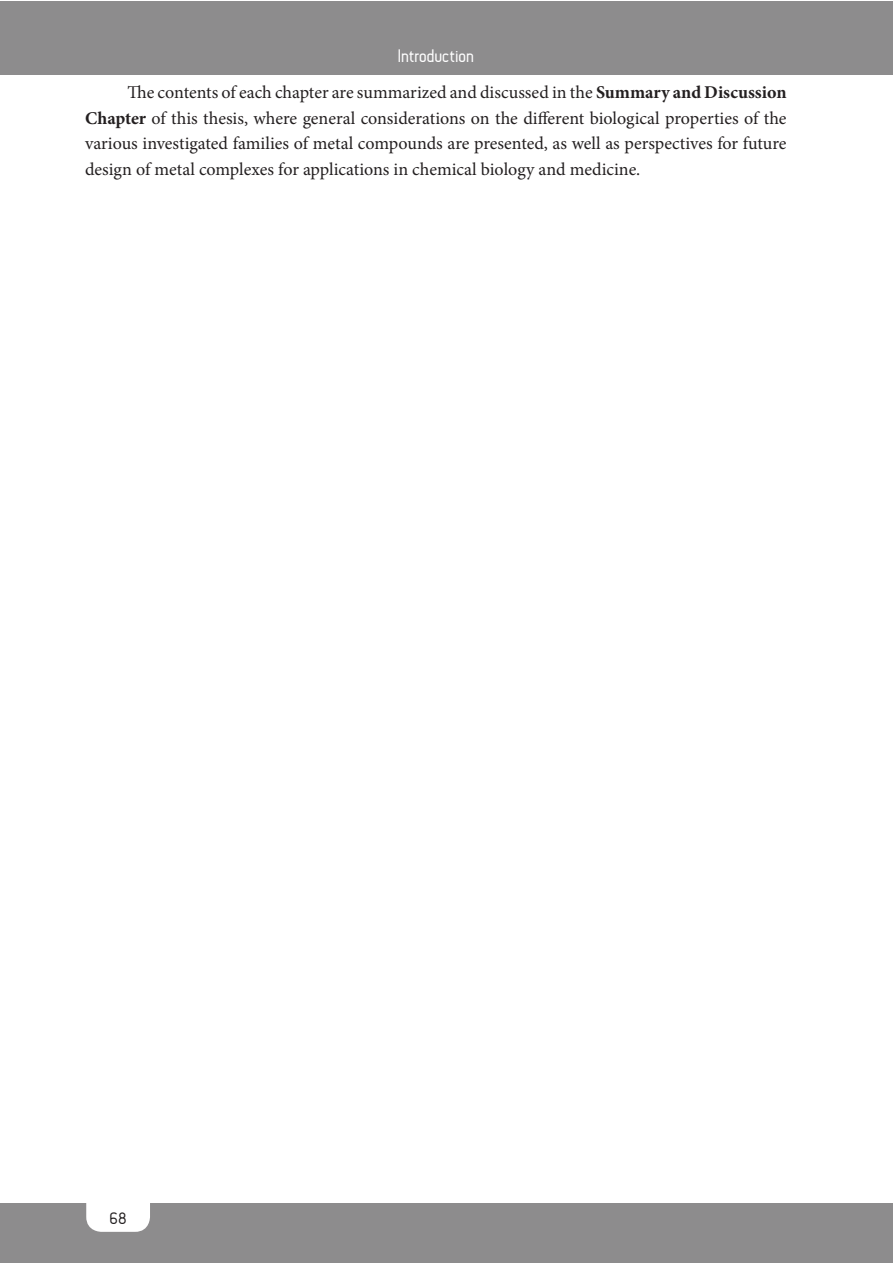
<style>
.page{position:relative;width:893px;height:1263px;background:#fff}
.page>*{position:absolute;margin:0;border:0;box-sizing:border-box;transform-origin:0 0}
.t1{font:18px/25.5px "Minion Pro";color:#231f20;text-align:justify}
.t2{font:18px "Anson";color:#fff}
.t3{font:16.5px "Anson";color:#231f20}
.s1{font-weight:700}
</style>
<div class="page">
<div style="left:0;top:1px;width:892px;height:73px;background:#8d8c8d"></div>
<div style="left:0;top:1203px;width:892px;height:60px;background:#8d8c8d"></div>
<svg style="left:86px;top:1203px;width:64px;height:29px;background:#f8f8f8"></svg>
<p class="t2" style="left:398px;top:46px;width:77px">Introduction</p>
<p class="t1" style="left:85px;top:80px;width:703px;text-indent:43px">The contents of each chapter are summarized and discussed in the <span class="s1">Summary and Discussion Chapter</span> of this thesis, where general considerations on the different biological properties of the various investigated families of metal compounds are presented, as well as perspectives for future design of metal complexes for applications in chemical biology and medicine.</p>
<p class="t3" style="left:110px;top:1209px;width:19px">68</p>
</div>
